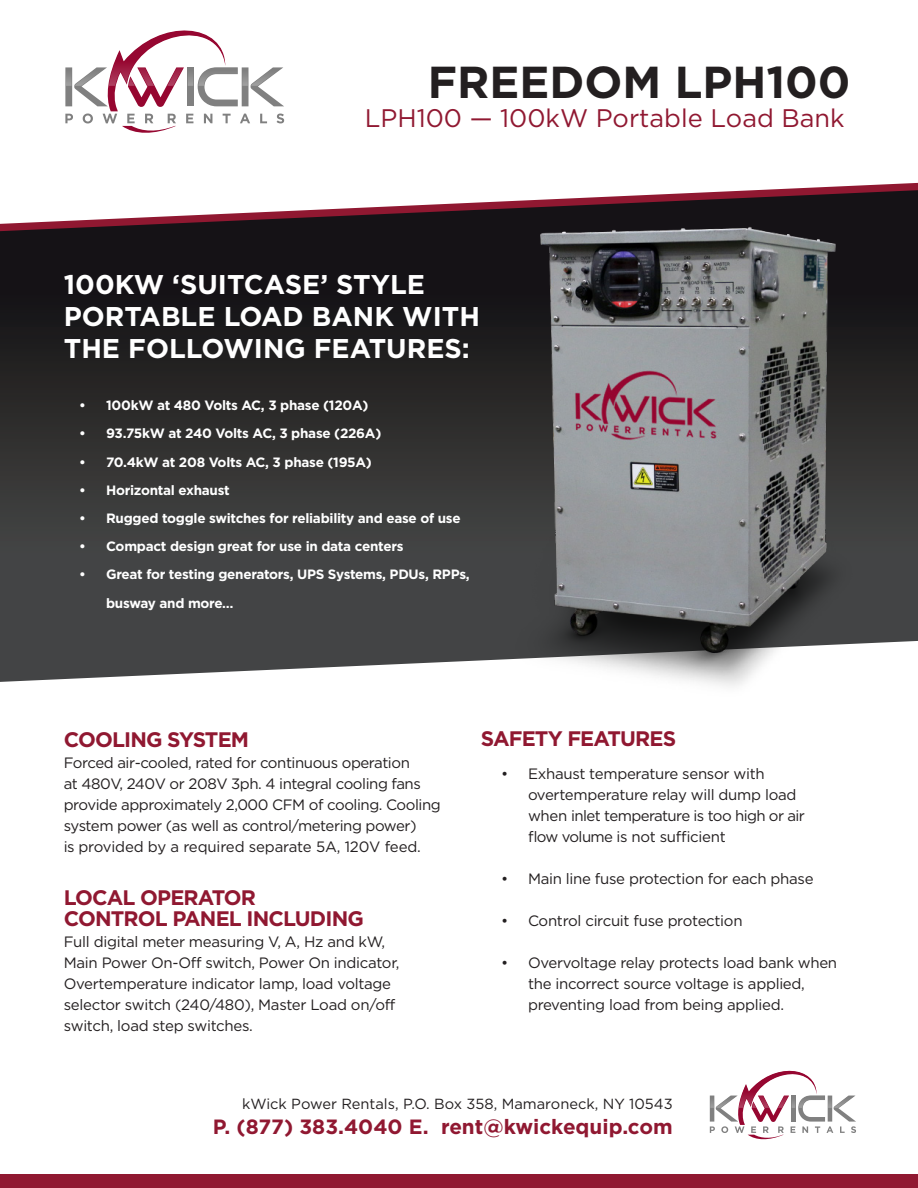
<style>
.page{position:relative;width:918px;height:1188px;background:#fff}
.page>*{position:absolute;margin:0;border:0;box-sizing:border-box;transform-origin:0 0}
.t1{font:700 44.7px "Gotham";color:#231f20}
.t2{font:700 27.15px/32.2px "Gotham";color:#fff}
.t3{font:25.35px "Gotham";color:#901831}
.t4{font:700 21px/21px "Gotham";letter-spacing:-.04em;color:#901831}
.t5{font:700 20.7px "Gotham";color:#901831}
.t6{font:15px/21px "Gotham";letter-spacing:-.02em;color:#231f20}
.t7{font:14.7px "Gotham";color:#231f20}
.t8{font:700 13.5px/28.2px "Gotham";letter-spacing:-.02em;color:#fff}
</style>
<div class="page">
<svg style="left:0;top:231px;width:918px;height:451px;background:#353536"></svg>
<svg style="left:0;top:183px;width:918px;height:48px"></svg>
<svg style="left:65px;top:30px;width:219px;height:103px"></svg>
<div style="left:0;top:1174px;width:918px;height:14px;background:#901831"></div>
<img style="left:509px;top:221px;width:359px;height:465px">
<svg style="left:710px;top:1070px;width:146px;height:70px"></svg>
<p class="t1" style="left:428px;top:57px;width:424px">FREEDOM LPH100</p>
<p class="t3" style="left:365px;top:104px;width:481px">LPH100 — 100kW Portable Load Bank</p>
<p class="t2" style="left:64px;top:267px;width:418px">100KW ‘SUITCASE’ STYLE<br>PORTABLE LOAD BANK WITH<br>THE FOLLOWING FEATURES:</p>
<p class="t8" style="left:79px;top:391px;width:291px">• 100kW at 480 Volts AC, 3 phase (120A)</p>
<p class="t8" style="left:79px;top:419px;width:304px">• 93.75kW at 240 Volts AC, 3 phase (226A)</p>
<p class="t8" style="left:79px;top:447px;width:294px">• 70.4kW at 208 Volts AC, 3 phase (195A)</p>
<p class="t8" style="left:79px;top:475px;width:152px">• Horizontal exhaust</p>
<p class="t8" style="left:79px;top:504px;width:383px">• Rugged toggle switches for reliability and ease of use</p>
<p class="t8" style="left:79px;top:532px;width:326px">• Compact design great for use in data centers</p>
<p class="t8" style="left:106px;top:560px;width:365px;text-indent:-27px">• Great for testing generators, UPS Systems, PDUs, RPPs, busway and more…</p>
<p class="t4" style="left:64px;top:729px;width:187px">COOLING SYSTEM</p>
<p class="t6" style="left:64px;top:752px;width:379px">Forced air-cooled, rated for continuous operation<br>at 480V, 240V or 208V 3ph. 4 integral cooling fans provide approximately 2,000 CFM of cooling. Cooling system power (as well as control/metering power)<br>is provided by a required separate 5A, 120V feed.</p>
<p class="t4" style="left:64px;top:886px;width:302px">LOCAL OPERATOR<br>CONTROL PANEL INCLUDING</p>
<p class="t6" style="left:64px;top:930px;width:337px">Full digital meter measuring V, A, Hz and kW, Main Power On-Off switch, Power On indicator, Overtemperature indicator lamp, load voltage selector switch (240/480), Master Load on/off switch, load step switches.</p>
<p class="t4" style="left:481px;top:728px;width:197px">SAFETY FEATURES</p>
<p class="t6" style="left:528px;top:762px;width:278px;text-indent:-27px">• Exhaust temperature sensor with overtemperature relay will dump load when inlet temperature is too high or air flow volume is not sufficient</p>
<p class="t6" style="left:501px;top:867px;width:314px">• Main line fuse protection for each phase</p>
<p class="t6" style="left:501px;top:909px;width:243px">• Control circuit fuse protection</p>
<p class="t6" style="left:528px;top:951px;width:311px;text-indent:-27px">• Overvoltage relay protects load bank when the incorrect source voltage is applied, preventing load from being applied.</p>
<p class="t7" style="left:242px;top:1096px;width:432px">kWick Power Rentals, P.O. Box 358, Mamaroneck, NY 10543</p>
<p class="t5" style="left:213px;top:1115px;width:462px">P. (877) 383.4040 E. rent@kwickequip.com</p>
</div>
